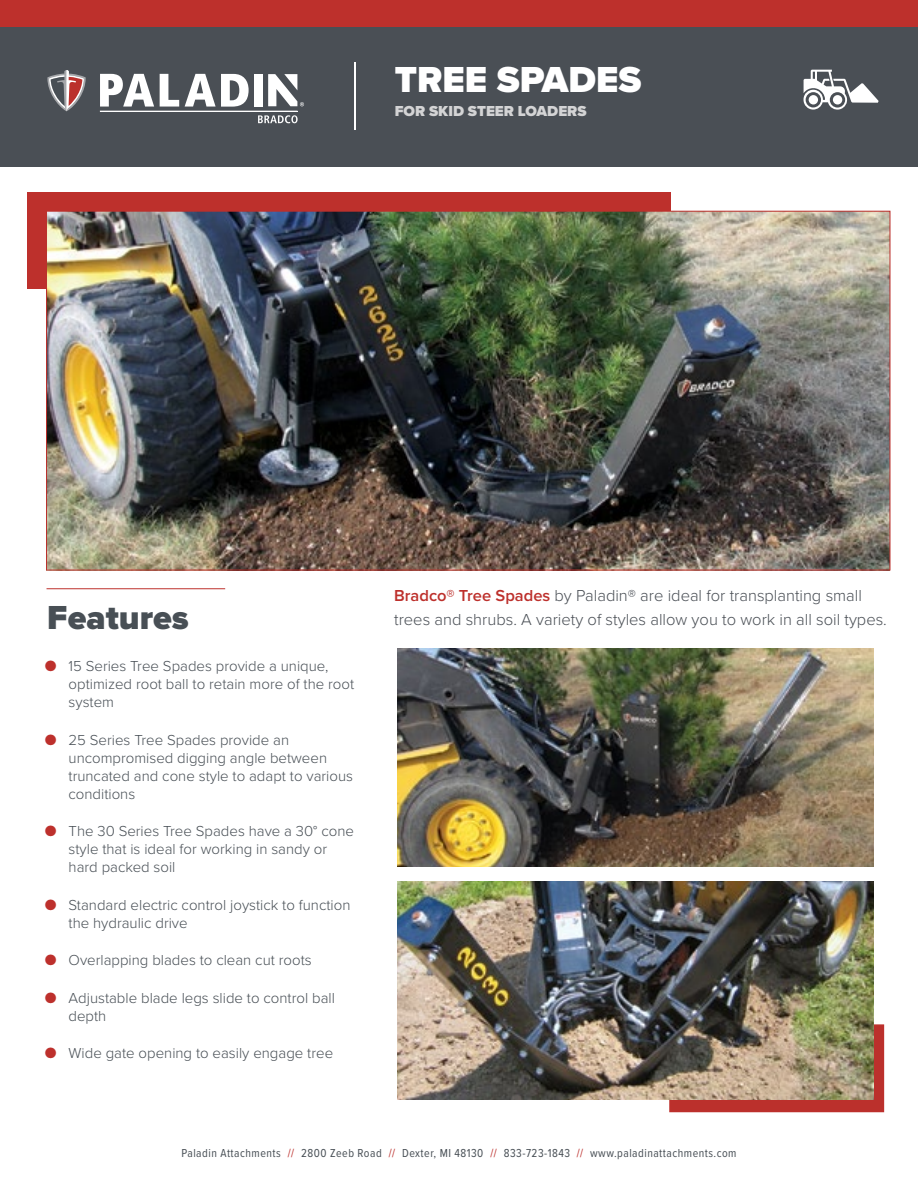
<style>
.page{position:relative;width:918px;height:1188px;background:#fff}
.page>*{position:absolute;margin:0;border:0;box-sizing:border-box;transform-origin:0 0}
.t1{font:900 37.5px "Proxima Nova";color:#fff}
.t2{font:900 34.5px "Proxima Nova";color:#484f55}
.t3{font:300 16.5px/24px "Proxima Nova";color:#4a4f55}
.t4{font:300 15px/18px "Proxima Nova";color:#484f55}
.t5{font:900 15px "Proxima Nova";color:#d4d4d5}
.t6{font:12px "Proxima Nova Cond";letter-spacing:.04em;color:#484f55}
.s1{font-weight:400;font-size:18px;color:#bd302c}
.s2{font-weight:600;color:#bd302c}
.s3{color:#bc2f2c}
</style>
<div class="page">
<div style="left:27px;top:192px;width:643px;height:96px;background:#bd302c"></div>
<div style="left:0;top:0;width:918px;height:166px;background:#4a4f55"></div>
<div style="left:0;top:0;width:918px;height:27px;background:#bd302c"></div>
<hr style="left:355px;top:62px;width:1px;height:68px;background:#fff">
<img style="left:48px;top:213px;width:840px;height:355px">
<hr style="left:47px;top:588px;width:178px;height:1px;background:#bd302c">
<div style="left:669px;top:1024px;width:215px;height:88px;background:#bb302c"></div>
<img style="left:397px;top:881px;width:476px;height:219px">
<img style="left:397px;top:648px;width:476px;height:219px">
<svg style="left:47px;top:70px;width:39px;height:41px"></svg>
<svg style="left:100px;top:74px;width:54px;height:33px"></svg>
<svg style="left:160px;top:74px;width:19px;height:33px"></svg>
<svg style="left:185px;top:74px;width:64px;height:33px"></svg>
<div style="left:254px;top:74px;width:9px;height:33px;background:#fff"></div>
<svg style="left:258px;top:115px;width:40px;height:8px"></svg>
<hr style="left:100px;top:111px;width:197px;height:1px;background:#fff">
<svg style="left:268px;top:74px;width:36px;height:32px"></svg>
<svg style="left:804px;top:70px;width:75px;height:40px"></svg>
<h1 class="t1" style="left:395px;top:52px;width:248px">TREE SPADES</h1>
<p class="t5" style="left:395px;top:100px;width:193px">FOR SKID STEER LOADERS</p>
<h2 class="t2" style="left:47px;top:592px;width:143px">Features</h2>
<p class="t4" style="left:69px;top:656px;width:287px;text-indent:-24px"><span class="s1">●</span> 15 Series Tree Spades provide a unique, optimized root ball to retain more of the root system</p>
<p class="t4" style="left:69px;top:730px;width:286px;text-indent:-24px"><span class="s1">●</span> 25 Series Tree Spades provide an uncompromised digging angle between truncated and cone style to adapt to various conditions</p>
<p class="t4" style="left:69px;top:821px;width:287px;text-indent:-24px"><span class="s1">●</span> The 30 Series Tree Spades have a 30° cone style that is ideal for working in sandy or hard packed soil</p>
<p class="t4" style="left:69px;top:895px;width:283px;text-indent:-24px"><span class="s1">●</span> Standard electric control joystick to function the hydraulic drive</p>
<p class="t4" style="left:45px;top:950px;width:269px"><span class="s1">●</span> Overlapping blades to clean cut roots</p>
<p class="t4" style="left:69px;top:988px;width:268px;text-indent:-24px"><span class="s1">●</span> Adjustable blade legs slide to control ball depth</p>
<p class="t4" style="left:45px;top:1043px;width:290px"><span class="s1">●</span> Wide gate opening to easily engage tree</p>
<p class="t3" style="left:394px;top:583px;width:494px"><span class="s2">Bradco® Tree Spades</span> by Paladin® are ideal for transplanting small trees and shrubs. A variety of styles allow you to work in all soil types.</p>
<p class="t6" style="left:181px;top:1144px;width:557px">Paladin Attachments <span class="s3">//</span> 2800 Zeeb Road <span class="s3">//</span> Dexter, MI 48130 <span class="s3">//</span> 833-723-1843 <span class="s3">//</span> www.paladinattachments.com</p>
</div>
